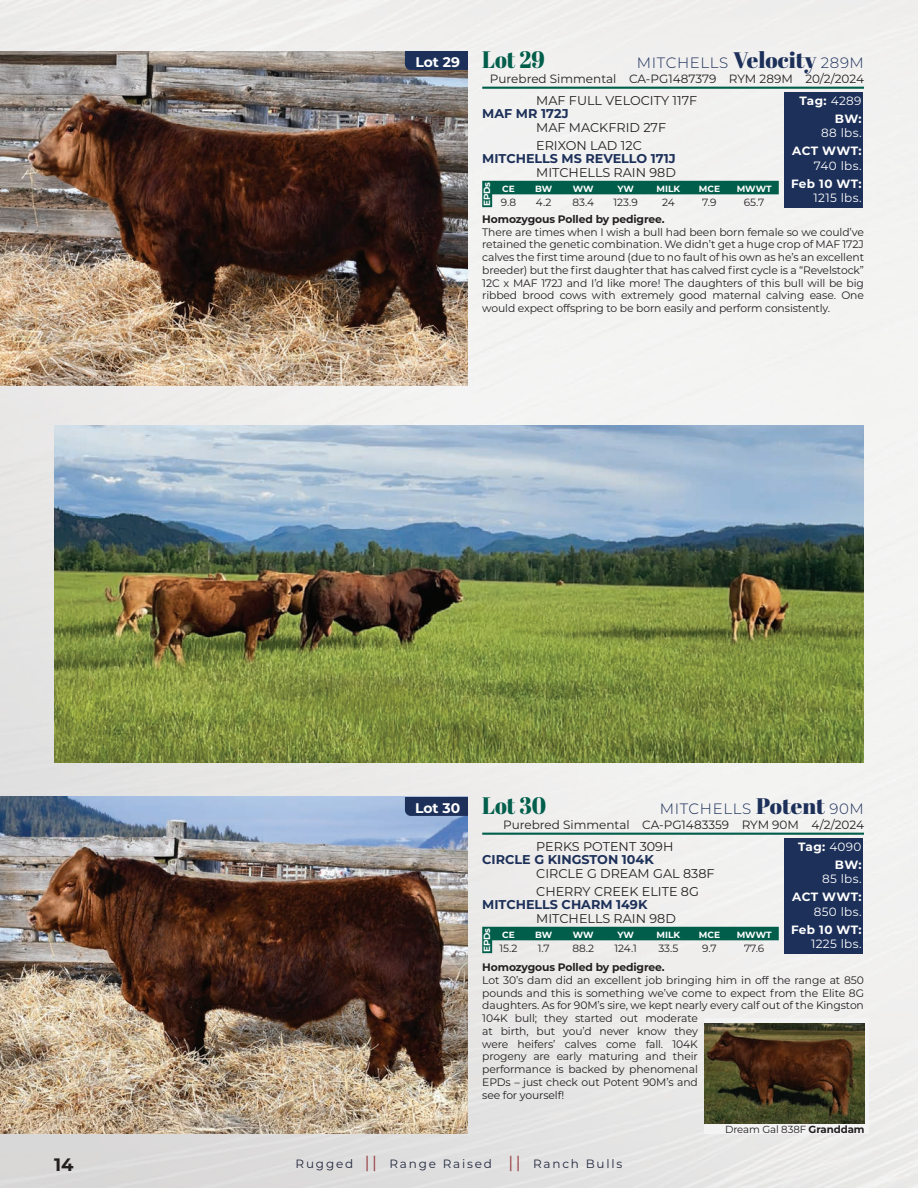
<style>
.page{position:relative;width:918px;height:1188px;background:#fff}
.page>*{position:absolute;margin:0;border:0;box-sizing:border-box;transform-origin:0 0}
.t1{font:23.85px "Abril Fatface";color:#005e4b;scale:.91 1}
.t2{font:700 18px "Montserrat";color:#231f20}
.t3{font:300 15px "Montserrat";letter-spacing:.04em;color:#1d3059}
.t4{font:700 13.95px "Montserrat";color:#fff}
.t5{font:12.75px "Montserrat";color:#231f20}
.t6{font:700 12.75px "Montserrat";color:#1d3059}
.Info_under_name{font:12px "Montserrat";color:#231f20}
.t7{font:700 12px/14.4px "Montserrat";letter-spacing:.025em;color:#fff;text-align:right}
.t8{font:12px "Montserrat";letter-spacing:.15em;color:#22293e}
.t9{font:12px "Montserrat";letter-spacing:.03em;color:#fff}
.t10{font:10.8px/12.8px "Montserrat";letter-spacing:-.01em;color:#231f20;text-align:justify}
.t11{font:700 10.8px "Montserrat";letter-spacing:-.01em;color:#231f20}
.t12{font:10.5px "Montserrat";color:#231f20}
.t13{font:10.35px "Montserrat";letter-spacing:-.01em;color:#231f20}
.t14{font:700 9px "Montserrat";color:#fff}
.s1{font-family:"Abril Fatface";font-weight:400;font-size:22.5px}
.s2{font-weight:400}
.s3{font-weight:700}
.s4{font-size:16.5px;color:#94393a}
</style>
<div class="page">
<img style="left:0;top:0;width:918px;height:1188px">
<img style="left:0;top:797px;width:468px;height:337px">
<svg style="left:405px;top:797px;width:63px;height:19px"></svg>
<div style="left:785px;top:92px;width:78px;height:115px;background:#1d3059"></div>
<hr style="left:482px;top:87px;width:382px;height:2px;background:#005e4b">
<svg style="left:482px;top:181px;width:297px;height:26px"></svg>
<div style="left:785px;top:838px;width:78px;height:115px;background:#1d3059"></div>
<hr style="left:482px;top:833px;width:382px;height:2px;background:#005e4b">
<svg style="left:482px;top:927px;width:297px;height:26px;background:#70a197"></svg>
<div style="left:705px;top:1019px;width:164px;height:115px;background:#f3f3f3"></div>
<img style="left:705px;top:1023px;width:160px;height:100px">
<img style="left:54px;top:425px;width:810px;height:337px">
<img style="left:0;top:51px;width:468px;height:335px">
<svg style="left:405px;top:51px;width:63px;height:19px"></svg>
<h2 class="t2" style="left:54px;top:1151px;width:21px">14</h2>
<p class="t4" style="left:415px;top:52px;width:46px">Lot 29</p>
<p class="t1" style="left:482px;top:43px;width:70px">Lot 29</p>
<p class="t3" style="left:637px;top:53px;width:229px">MITCHELLS <span class="s1">Velocity</span> 289M</p>
<p class="Info_under_name" style="left:490px;top:70px;width:376px">Purebred Simmental CA-PG1487379 RYM 289M 20/2/2024</p>
<p class="t5" style="left:536px;top:91px;width:163px">MAF FULL VELOCITY 117F</p>
<p class="t6" style="left:482px;top:104px;width:88px">MAF MR 172J</p>
<p class="t5" style="left:536px;top:118px;width:131px">MAF MACKFRID 27F</p>
<p class="t5" style="left:536px;top:136px;width:107px">ERIXON LAD 12C</p>
<p class="t6" style="left:482px;top:149px;width:195px">MITCHELLS MS REVELLO 171J</p>
<p class="t5" style="left:536px;top:163px;width:141px">MITCHELLS RAIN 98D</p>
<p class="t14" style="left:480px;top:206px;width:25px;rotate:-90deg">EPDs</p>
<p class="t14" style="left:502px;top:182px;width:14px">CE</p>
<p class="t14" style="left:535px;top:182px;width:19px">BW</p>
<p class="t14" style="left:573px;top:182px;width:22px">WW</p>
<p class="t14" style="left:617px;top:182px;width:18px">YW</p>
<p class="t14" style="left:657px;top:182px;width:25px">MILK</p>
<p class="t14" style="left:699px;top:182px;width:23px">MCE</p>
<p class="t14" style="left:737px;top:182px;width:36px">MWWT</p>
<p class="t7" style="left:800px;top:93px;width:64px">Tag: <span class="s2">4289</span></p>
<p class="t7" style="left:835px;top:111px;width:28px">BW:</p>
<p class="t9" style="left:821px;top:125px;width:42px">88 lbs.</p>
<p class="t7" style="left:792px;top:143px;width:71px">ACT WWT:</p>
<p class="t9" style="left:814px;top:157px;width:49px">740 lbs.</p>
<p class="t7" style="left:791px;top:176px;width:72px">Feb 10 WT:<br><span class="s2">1215 lbs.</span></p>
<p class="t12" style="left:501px;top:195px;width:17px">9.8</p>
<p class="t12" style="left:536px;top:195px;width:17px">4.2</p>
<p class="t12" style="left:572px;top:195px;width:23px">83.4</p>
<p class="t12" style="left:614px;top:195px;width:26px">123.9</p>
<p class="t12" style="left:662px;top:195px;width:14px">24</p>
<p class="t12" style="left:702px;top:195px;width:16px">7.9</p>
<p class="t12" style="left:744px;top:195px;width:22px">65.7</p>
<p class="t11" style="left:482px;top:211px;width:184px">Homozygous Polled by pedigree.</p>
<p class="t10" style="left:482px;top:225px;width:383px">There are times when I wish a bull had been born female so we could’ve retained the genetic combination. We didn’t get a huge crop of MAF 172J calves the first time around (due to no fault of his own as he’s an excellent breeder) but the first daughter that has calved first cycle is a “Revelstock” 12C x MAF 172J and I’d like more! The daughters of this bull will be big ribbed brood cows with extremely good maternal calving ease. One would expect offspring to be born easily and perform consistently.</p>
<p class="t4" style="left:415px;top:798px;width:47px">Lot 30</p>
<p class="t1" style="left:482px;top:789px;width:72px">Lot 30</p>
<p class="t3" style="left:660px;top:799px;width:206px">MITCHELLS <span class="s1">Potent</span> 90M</p>
<p class="Info_under_name" style="left:503px;top:816px;width:362px">Purebred Simmental CA-PG1483359 RYM 90M 4/2/2024</p>
<p class="t5" style="left:536px;top:837px;width:139px">PERKS POTENT 309H</p>
<p class="t6" style="left:482px;top:850px;width:173px">CIRCLE G KINGSTON 104K</p>
<p class="t5" style="left:536px;top:864px;width:180px">CIRCLE G DREAM GAL 838F</p>
<p class="t5" style="left:536px;top:882px;width:164px">CHERRY CREEK ELITE 8G</p>
<p class="t6" style="left:482px;top:895px;width:167px">MITCHELLS CHARM 149K</p>
<p class="t5" style="left:536px;top:909px;width:141px">MITCHELLS RAIN 98D</p>
<p class="t14" style="left:480px;top:952px;width:25px;rotate:-90deg">EPDs</p>
<p class="t14" style="left:502px;top:928px;width:14px">CE</p>
<p class="t14" style="left:535px;top:928px;width:19px">BW</p>
<p class="t14" style="left:573px;top:928px;width:22px">WW</p>
<p class="t14" style="left:617px;top:928px;width:18px">YW</p>
<p class="t14" style="left:657px;top:928px;width:25px">MILK</p>
<p class="t14" style="left:699px;top:928px;width:23px">MCE</p>
<p class="t14" style="left:737px;top:928px;width:36px">MWWT</p>
<p class="t7" style="left:798px;top:839px;width:65px">Tag: <span class="s2">4090</span></p>
<p class="t7" style="left:835px;top:857px;width:28px">BW:</p>
<p class="t9" style="left:822px;top:871px;width:41px">85 lbs.</p>
<p class="t7" style="left:792px;top:889px;width:71px">ACT WWT:</p>
<p class="t9" style="left:814px;top:903px;width:49px">850 lbs.</p>
<p class="t7" style="left:791px;top:922px;width:72px">Feb 10 WT:<br><span class="s2">1225 lbs.</span></p>
<p class="t12" style="left:499px;top:941px;width:20px">15.2</p>
<p class="t12" style="left:538px;top:941px;width:14px">1.7</p>
<p class="t12" style="left:572px;top:941px;width:23px">88.2</p>
<p class="t12" style="left:614px;top:941px;width:24px">124.1</p>
<p class="t12" style="left:658px;top:941px;width:21px">33.5</p>
<p class="t12" style="left:702px;top:941px;width:16px">9.7</p>
<p class="t12" style="left:744px;top:941px;width:22px">77.6</p>
<p class="t11" style="left:482px;top:960px;width:184px">Homozygous Polled by pedigree.</p>
<p class="t10" style="left:482px;top:973px;width:383px;text-align:left">Lot 30’s dam did an excellent job bringing him in off the range at 850 pounds and this is something we’ve come to expect from the Elite 8G daughters. As for 90M’s sire, we kept nearly every calf out of the Kingston 104K bull; they started out moderate<br>at birth, but you’d never know they<br>were heifers’ calves come fall. 104K<br>progeny are early maturing and their<br>performance is backed by phenomenal<br>EPDs – just check out Potent 90M’s and<br>see for yourself!</p>
<p class="t13" style="left:725px;top:1123px;width:141px">Dream Gal 838F <span class="s3">Granddam</span></p>
<p class="t8" style="left:296px;top:1155px;width:328px">Rugged <span class="s4">||</span> Range Raised <span class="s4">||</span> Ranch Bulls</p>
</div>
